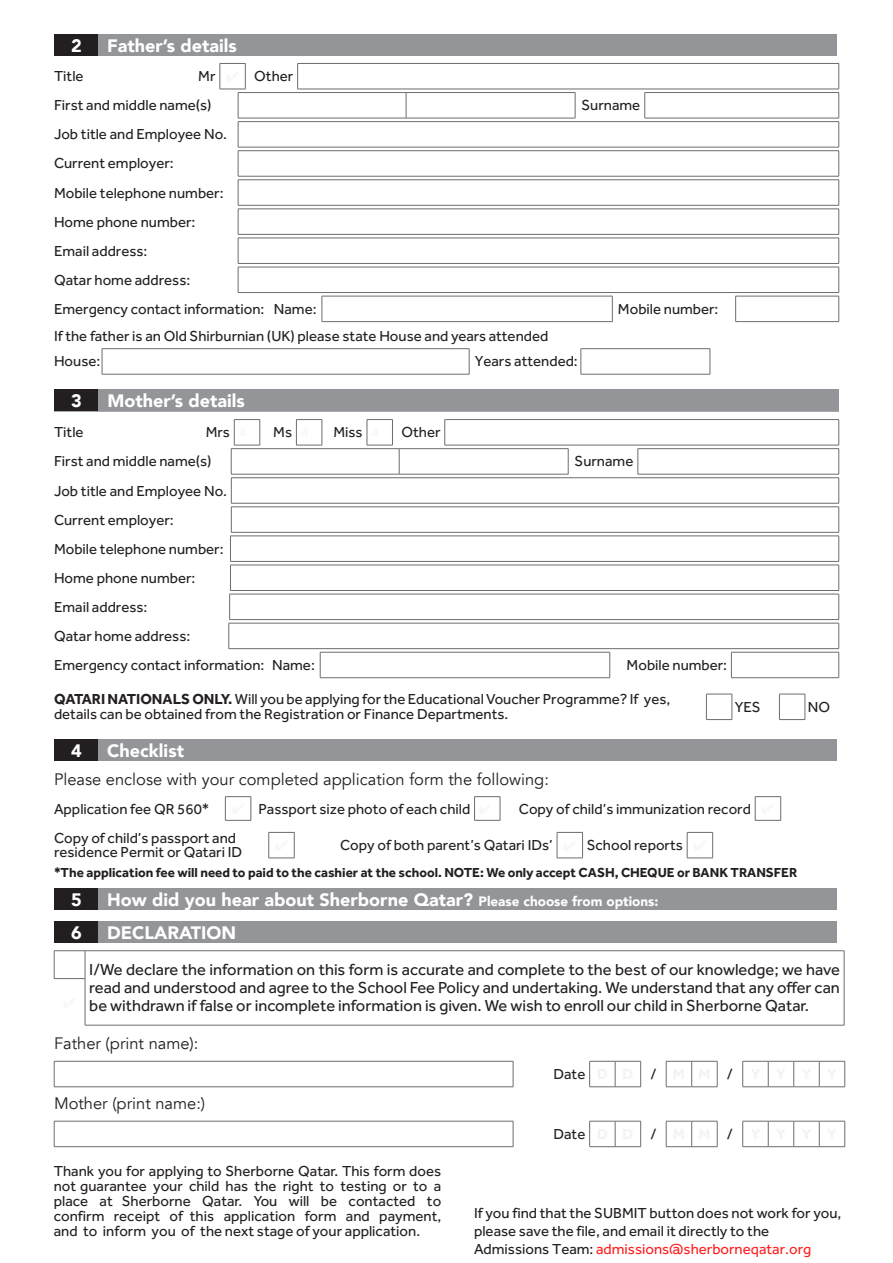
<style>
.page{position:relative;width:893px;height:1263px;background:#fff}
.page>*{position:absolute;margin:0;border:0;box-sizing:border-box;transform-origin:0 0}
.t1{font:900 18px "Avenir";color:#fff}
.t2{font:16.5px/18px "Effra";color:#231f20}
.t3{font:16.5px "Avenir";color:#231f20}
.t4{font:15px/29.1px "Effra";color:#231f20}
.t5{font:15px/18px "Effra";color:#221e1f}
.t6{font:700 13.5px "Effra";color:#231f20}
.s1{color:#f7f7f8}
.s2{font-weight:700}
.s3{font-size:13.5px}
.s4{color:#ff1e1f}
</style>
<div class="page">
<div style="left:54px;top:394px;width:785px;height:18px;background:#a8a9ad"></div>
<div style="left:54px;top:389px;width:45px;height:22px;background:#231f20"></div>
<div style="left:99px;top:389px;width:740px;height:22px;background:#939598"></div>
<svg style="left:228px;top:419px;width:611px;height:259px"></svg>
<hr style="left:731px;top:677px;width:108px;height:1px;background:#6c6d70">
<svg style="left:705px;top:694px;width:101px;height:26px"></svg>
<div style="left:54px;top:739px;width:45px;height:22px;background:#231f20"></div>
<div style="left:99px;top:739px;width:738px;height:22px;background:#939598"></div>
<svg style="left:224px;top:796px;width:557px;height:25px"></svg>
<svg style="left:268px;top:832px;width:445px;height:27px"></svg>
<div style="left:54px;top:888px;width:45px;height:22px;background:#231f20"></div>
<div style="left:99px;top:888px;width:738px;height:22px;background:#939598"></div>
<div style="left:54px;top:921px;width:45px;height:22px;background:#231f20"></div>
<div style="left:99px;top:921px;width:738px;height:22px;background:#939598"></div>
<svg style="left:54px;top:951px;width:790px;height:74px"></svg>
<hr style="left:54px;top:950px;width:31px;height:1px;background:#6c6d70">
<svg style="left:54px;top:951px;width:1px;height:27px"></svg>
<hr style="left:54px;top:978px;width:31px;height:1px;background:#6c6d70">
<hr style="left:85px;top:950px;width:759px;height:1px;background:#6c6d70">
<svg style="left:85px;top:951px;width:1px;height:27px"></svg>
<svg style="left:844px;top:951px;width:1px;height:27px"></svg>
<hr style="left:85px;top:979px;width:1px;height:46px;background:#6c6d70">
<hr style="left:844px;top:978px;width:1px;height:47px;background:#6c6d70">
<hr style="left:85px;top:1025px;width:759px;height:1px;background:#6c6d70">
<svg style="left:54px;top:1061px;width:791px;height:26px"></svg>
<svg style="left:54px;top:1121px;width:791px;height:26px"></svg>
<div style="left:54px;top:34px;width:45px;height:22px;background:#231f20"></div>
<div style="left:99px;top:34px;width:738px;height:22px;background:#939598"></div>
<svg style="left:219px;top:63px;width:620px;height:259px"></svg>
<hr style="left:735px;top:321px;width:104px;height:1px;background:#6c6d70">
<hr style="left:102px;top:348px;width:367px;height:1px;background:#6c6d70">
<hr style="left:102px;top:374px;width:367px;height:1px;background:#6c6d70">
<hr style="left:581px;top:348px;width:129px;height:1px;background:#6c6d70">
<svg style="left:101px;top:349px;width:610px;height:25px"></svg>
<hr style="left:581px;top:374px;width:129px;height:1px;background:#6c6d70">
<p class="t1" style="left:71px;top:30px;width:12px">2</p>
<p class="t1" style="left:107px;top:30px;width:131px">Father’s details</p>
<p class="t4" style="left:54px;top:61px;width:31px">Title</p>
<p class="t4" style="left:54px;top:61px;width:241px;text-indent:144px">Mr <span class="s1">✔</span> Other<br>First and middle name(s)</p>
<p class="t4" style="left:54px;top:120px;width:264px">Job title and Employee No.<br>Current employer:<br>Mobile telephone number:<br>Home phone number:<br>Email address:<br>Qatar home address:<br>Emergency contact information: Name:</p>
<p class="t4" style="left:582px;top:91px;width:60px">Surname</p>
<p class="t4" style="left:618px;top:294px;width:102px">Mobile number:</p>
<p class="t4" style="left:54px;top:323px;width:496px;line-height:25.3px">If the father is an Old Shirburnian (UK) please state House and years attended<br>House:</p>
<p class="t4" style="left:475px;top:347px;width:105px">Years attended:</p>
<p class="t1" style="left:71px;top:385px;width:12px">3</p>
<p class="t1" style="left:107px;top:385px;width:139px">Mother’s details</p>
<p class="t4" style="left:54px;top:418px;width:31px">Title</p>
<p class="t4" style="left:206px;top:418px;width:43px">Mrs <span class="s1">4</span></p>
<p class="t4" style="left:273px;top:418px;width:37px">Ms <span class="s1">4</span></p>
<p class="t4" style="left:333px;top:418px;width:47px">Miss <span class="s1">4</span></p>
<p class="t4" style="left:401px;top:418px;width:41px">Other</p>
<p class="t4" style="left:54px;top:447px;width:159px">First and middle name(s)</p>
<p class="t4" style="left:575px;top:447px;width:60px">Surname</p>
<p class="t4" style="left:54px;top:476px;width:262px">Job title and Employee No.<br>Current employer:<br>Mobile telephone number:<br>Home phone number:<br>Email address:<br>Qatar home address:<br>Emergency contact information: Name:</p>
<p class="t4" style="left:627px;top:650px;width:102px">Mobile number:</p>
<p class="t4" style="left:54px;top:692px;width:618px;line-height:15px"><span class="s2">QATARI NATIONALS ONLY.</span> Will you be applying for the Educational Voucher Programme? If yes, details can be obtained from the Registration or Finance Departments.</p>
<p class="t4" style="left:735px;top:692px;width:27px">YES</p>
<p class="t4" style="left:808px;top:692px;width:24px">NO</p>
<p class="t1" style="left:71px;top:735px;width:12px">4</p>
<p class="t1" style="left:107px;top:735px;width:78px">Checklist</p>
<p class="t3" style="left:54px;top:769px;width:496px">Please enclose with your completed application form the following:</p>
<p class="t4" style="left:54px;top:794px;width:157px">Application fee QR 560*</p>
<p class="t4" style="left:232px;top:794px;width:261px"><span class="s1">✔</span> Passport size photo of each child <span class="s1">✔</span></p>
<p class="t4" style="left:519px;top:794px;width:257px">Copy of child’s immunization record <span class="s1">✔</span></p>
<p class="t4" style="left:54px;top:831px;width:190px;line-height:13.5px">Copy of child’s passport and residence Permit or Qatari ID</p>
<p class="t4" style="left:340px;top:830px;width:368px">Copy of both parent’s Qatari IDs’ <span class="s1">✔</span> School reports <span class="s1">✔</span></p>
<p class="t6" style="left:54px;top:865px;width:745px">*The application fee will need to paid to the cashier at the school. NOTE: We only accept CASH, CHEQUE or BANK TRANSFER</p>
<p class="t1" style="left:71px;top:884px;width:12px">5</p>
<p class="t1" style="left:107px;top:884px;width:553px">How did you hear about Sherborne Qatar? <span class="s3">Please choose from options:</span></p>
<p class="t1" style="left:71px;top:917px;width:12px">6</p>
<p class="t1" style="left:107px;top:917px;width:130px">DECLARATION</p>
<p class="t2" style="left:89px;top:961px;width:752px">I/We declare the information on this form is accurate and complete to the best of our knowledge; we have read and understood and agree to the School Fee Policy and undertaking. We understand that any offer can</p>
<p class="t2" style="left:63px;top:997px;width:747px"><sup>✔</sup> be withdrawn if false or incomplete information is given. We wish to enroll our child in Sherborne Qatar.</p>
<p class="t3" style="left:54px;top:1034px;width:146px">Father (print name):</p>
<p class="t3" style="left:54px;top:1094px;width:153px">Mother (print name:)</p>
<p class="t4" style="left:54px;top:1163px;width:389px;line-height:15px;text-align:justify">Thank you for applying to Sherborne Qatar. This form does not guarantee your child has the right to testing or to a place at Sherborne Qatar. You will be contacted to confirm receipt of this application form and payment, and to inform you of the next stage of your application.</p>
<p class="t5" style="left:474px;top:1204px;width:369px">If you find that the SUBMIT button does not work for you, please save the file, and email it directly to the<br>Admissions Team: <span class="s4">admissions@sherborneqatar.org</span></p>
</div>
